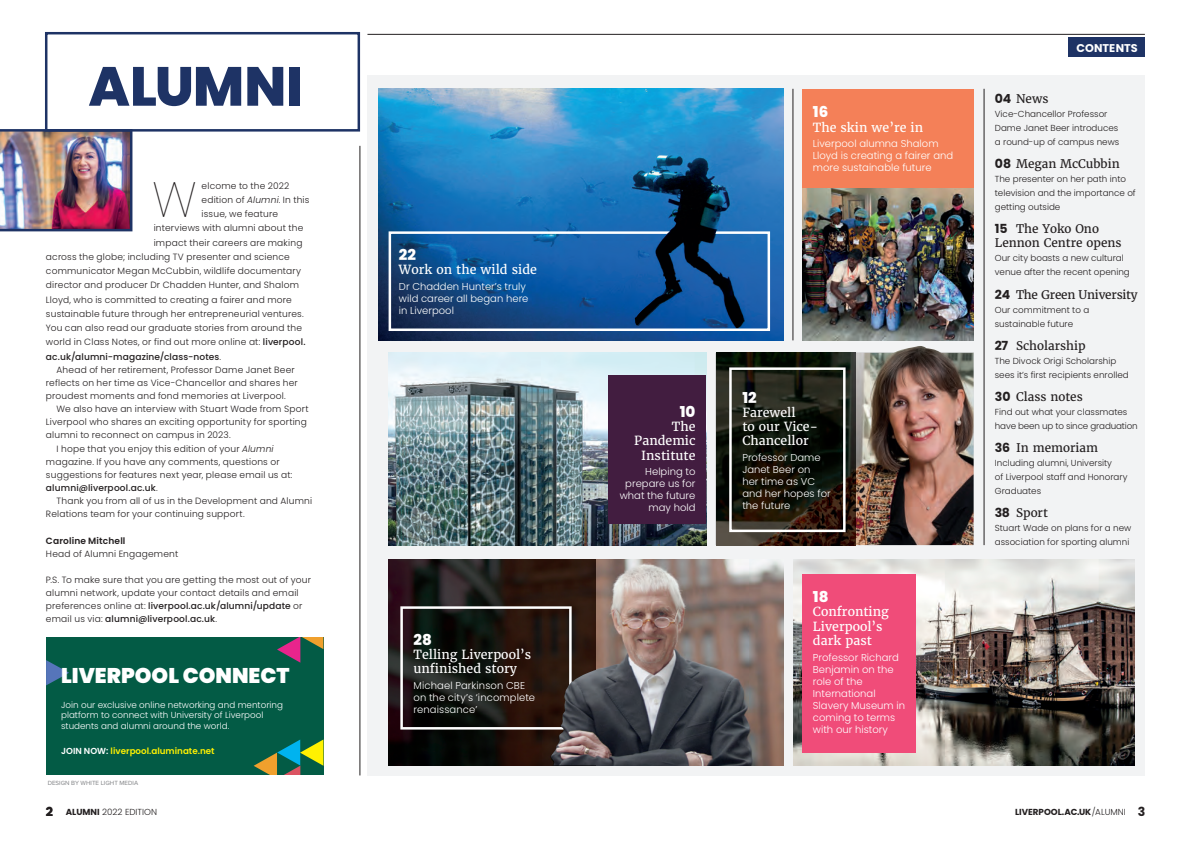
<style>
.page{position:relative;width:1191px;height:851px;background:#fff}
.page>*{position:absolute;margin:0;border:0;box-sizing:border-box;transform-origin:0 0}
.t1{font:800 55px "Poppins";color:#1e3365}
.t2{font:100 49.5px "Poppins";color:#231f20}
.t3{font:900 21.25px "Poppins";color:#fff}
.t4{font:800 15px "Poppins";color:#fff}
.t5{font:12.5px/14.2px "Merriweather";color:#fff}
.t6{font:700 12.5px "Proxima Nova";color:#231f20}
.t7{font:11.88px/14.2px "Merriweather";color:#231f20}
.t8{font:11.88px "Merriweather";letter-spacing:-.02em;color:#231f20}
.t9{font:700 11.25px "Poppins";color:#fff}
.t10{font:300 10px/12px "Poppins";color:#fff}
.t11{font:300 9px/13.1px "Poppins";letter-spacing:.02em;color:#231f20}
.t12{font:500 9px "Poppins";letter-spacing:.015em;color:#231f20}
.t13{font:600 9px "Poppins";letter-spacing:.015em;color:#231f20}
.t14{font:300 8.75px/14px "Poppins";color:#231f20}
.t15{font:300 8.75px/10.5px "Poppins";color:#fff}
.t16{font:600 8.75px "Poppins";color:#fff101}
.t17{font:700 8.75px "Poppins";color:#231f20}
.t18{font:6.25px "Proxima Nova";color:#808285}
.s1{font-style:italic}
.s2{font-weight:500}
.s3{font-weight:300}
.s4{color:#fff}
.s5{font-family:"Poppins";font-weight:700;font-size:12.5px}
.s6{font-weight:700}
.s7{font-size:12.5px}
</style>
<div class="page">
<div style="left:367px;top:74px;width:777px;height:701px;background:#f2f3f4"></div>
<hr style="left:367px;top:34px;width:777px;height:1px;background:#231f20">
<hr style="left:360px;top:146px;width:1px;height:629px;background:#231f20">
<div style="left:1068px;top:37px;width:76px;height:20px;background:#1e3365"></div>
<div style="left:46px;top:636px;width:277px;height:139px;background:#035b45"></div>
<svg style="left:46px;top:660px;width:23px;height:25px"></svg>
<svg style="left:277px;top:636px;width:46px;height:26px"></svg>
<svg style="left:254px;top:739px;width:69px;height:36px"></svg>
<img style="left:0;top:129px;width:132px;height:102px">
<img style="left:389px;top:559px;width:394px;height:206px">
<img style="left:793px;top:559px;width:341px;height:206px">
<img style="left:855px;top:353px;width:118px;height:192px">
<hr style="left:792px;top:89px;width:1px;height:251px;background:#231f20">
<hr style="left:983px;top:89px;width:1px;height:456px;background:#231f20">
<img style="left:378px;top:89px;width:405px;height:251px">
<img style="left:389px;top:352px;width:317px;height:193px">
<div style="left:608px;top:375px;width:98px;height:149px;background:#421d40"></div>
<div style="left:802px;top:89px;width:171px;height:99px;background:#f48058"></div>
<div style="left:802px;top:573px;width:114px;height:179px;background:#f04c79"></div>
<hr style="left:389px;top:765px;width:206px;height:1px;background:#616164">
<img style="left:716px;top:353px;width:139px;height:192px">
<div style="left:400px;top:606px;width:171px;height:123px;border:2px solid #fff"></div>
<img style="left:802px;top:188px;width:171px;height:153px">
<div style="left:388px;top:231px;width:382px;height:100px;border:2px solid #fff"></div>
<div style="left:45px;top:32px;width:315px;height:99px;border:2px solid #1e3365"></div>
<img style="left:634px;top:217px;width:110px;height:111px">
<img style="left:550px;top:663px;width:90px;height:102px">
<div style="left:729px;top:367px;width:116px;height:165px;border:2px solid #fff"></div>
<img style="left:881px;top:346px;width:73px;height:21px">
<h1 class="t1" style="left:88px;top:55px;width:216px">ALUMNI</h1>
<h2 class="t2" style="left:152px;top:171px;width:46px">W</h2>
<p class="t11" style="left:201px;top:179px;width:89px">elcome to the 2022</p>
<p class="t11" style="left:201px;top:193px;width:109px">edition of <span class="s1">Alumni</span>. In this</p>
<p class="t11" style="left:201px;top:207px;width:78px">issue, we feature</p>
<p class="t11" style="left:154px;top:222px;width:151px">interviews with alumni about the</p>
<p class="t11" style="left:154px;top:236px;width:150px">impact their careers are making</p>
<p class="t11" style="left:46px;top:250px;width:245px">across the globe; including TV presenter and science</p>
<p class="t11" style="left:46px;top:264px;width:256px">communicator Megan McCubbin, wildlife documentary</p>
<p class="t11" style="left:46px;top:279px;width:254px">director and producer Dr Chadden Hunter, and Shalom</p>
<p class="t11" style="left:46px;top:293px;width:247px">Lloyd, who is committed to creating a fairer and more</p>
<p class="t11" style="left:46px;top:307px;width:259px">sustainable future through her entrepreneurial ventures.</p>
<p class="t11" style="left:46px;top:321px;width:257px">You can also read our graduate stories from around the</p>
<p class="t11" style="left:46px;top:336px;width:261px">world in Class Notes, or find out more online at: <span class="s2">liverpool.</span></p>
<p class="t12" style="left:46px;top:351px;width:177px">ac.uk/alumni-magazine/class-notes<span class="s3">.</span></p>
<p class="t11" style="left:46px;top:363px;width:253px;text-indent:11px">Ahead of her retirement, Professor Dame Janet Beer reflects on her time as Vice-Chancellor and shares her proudest moments and fond memories at Liverpool.</p>
<p class="t11" style="left:57px;top:402px;width:253px">We also have an interview with Stuart Wade from Sport</p>
<p class="t11" style="left:46px;top:415px;width:262px">Liverpool who shares an exciting opportunity for sporting</p>
<p class="t11" style="left:46px;top:429px;width:186px">alumni to reconnect on campus in 2023.</p>
<p class="t11" style="left:57px;top:442px;width:219px">I hope that you enjoy this edition of your <span class="s1">Alumni</span></p>
<p class="t11" style="left:46px;top:455px;width:235px">magazine. If you have any comments, questions or</p>
<p class="t11" style="left:46px;top:468px;width:248px">suggestions for features next year, please email us at:</p>
<p class="t12" style="left:46px;top:482px;width:113px">alumni@liverpool.ac.uk<span class="s3">.</span></p>
<p class="t11" style="left:57px;top:494px;width:257px">Thank you from all of us in the Development and Alumni</p>
<p class="t11" style="left:46px;top:507px;width:200px">Relations team for your continuing support.</p>
<p class="t13" style="left:46px;top:535px;width:81px">Caroline Mitchell</p>
<p class="t11" style="left:46px;top:547px;width:134px">Head of Alumni Engagement</p>
<p class="t11" style="left:46px;top:573px;width:267px">P.S. To make sure that you are getting the most out of your alumni network, update your contact details and email preferences online at: <span class="s2">liverpool.ac.uk/alumni/update</span> or email us via: <span class="s2">alumni@liverpool.ac.uk</span>.</p>
<h3 class="t3" style="left:61px;top:663px;width:230px">LIVERPOOL CONNECT</h3>
<p class="t15" style="left:61px;top:699px;width:223px">Join our exclusive online networking and mentoring platform to connect with University of Liverpool students and alumni around the world.</p>
<p class="t16" style="left:61px;top:745px;width:155px"><span class="s4">JOIN NOW:</span> liverpool.aluminate.net</p>
<p class="t18" style="left:48px;top:778px;width:92px">DESIGN BY WHITE LIGHT MEDIA</p>
<h3 class="t4" style="left:399px;top:246px;width:19px">22</h3>
<h3 class="t5" style="left:399px;top:262px;width:139px">Work on the wild side</h3>
<p class="t10" style="left:399px;top:280px;width:131px">Dr Chadden Hunter’s truly wild career all began here in Liverpool</p>
<h3 class="t4" style="left:413px;top:631px;width:20px">28</h3>
<h3 class="t5" style="left:413px;top:647px;width:119px">Telling Liverpool’s unfinished story</h3>
<p class="t10" style="left:413px;top:679px;width:123px">Michael Parkinson CBE on the city’s ‘incomplete renaissance’</p>
<h3 class="t4" style="left:680px;top:403px;width:17px">10</h3>
<h3 class="t5" style="left:634px;top:419px;width:63px;text-align:right">The<br>Pandemic<br>Institute</h3>
<p class="t10" style="left:620px;top:465px;width:77px;text-align:right">Helping to prepare us for what the future may hold</p>
<h3 class="t4" style="left:813px;top:103px;width:17px">16</h3>
<h3 class="t5" style="left:813px;top:120px;width:112px">The skin we’re in</h3>
<p class="t10" style="left:813px;top:138px;width:142px">Liverpool alumna Shalom<br>Lloyd is creating a fairer and more sustainable future</p>
<h3 class="t4" style="left:742px;top:388px;width:16px">12</h3>
<h3 class="t5" style="left:742px;top:405px;width:77px">Farewell<br>to our Vice-<br>Chancellor</h3>
<p class="t10" style="left:742px;top:451px;width:90px">Professor Dame<br>Janet Beer on<br>her time as VC and her hopes for the future</p>
<h3 class="t4" style="left:813px;top:588px;width:17px">18</h3>
<h3 class="t5" style="left:813px;top:604px;width:77px">Confronting<br>Liverpool’s dark past</h3>
<p class="t10" style="left:813px;top:651px;width:94px">Professor Richard<br>Benjamin on the role of the<br>International<br>Slavery Museum in coming to terms with our history</p>
<p class="t9" style="left:1076px;top:41px;width:63px">CONTENTS</p>
<h3 class="t7" style="left:994px;top:91px;width:55px"><span class="s5">0 4</span> News</h3>
<p class="t14" style="left:994px;top:107px;width:126px">Vice-Chancellor Professor<br>Dame Janet Beer introduces a round-up of campus news</p>
<h3 class="t7" style="left:994px;top:156px;width:126px"><span class="s5">08</span> Megan McCubbin</h3>
<p class="t14" style="left:994px;top:172px;width:142px">The presenter on her path into television and the importance of getting outside</p>
<h3 class="t7" style="left:994px;top:222px;width:128px"><span class="s5">15</span> The Yoko Ono<br>Lennon Centre opens</h3>
<p class="t14" style="left:994px;top:251px;width:136px">Our city boasts a new cultural venue after the recent opening</p>
<h3 class="t8" style="left:994px;top:287px;width:144px"><span class="s5">24</span> The Green University</h3>
<p class="t14" style="left:994px;top:302px;width:96px">Our commitment to a sustainable future</p>
<h3 class="t7" style="left:994px;top:338px;width:92px"><span class="s5">27</span> Scholarship</h3>
<p class="t14" style="left:994px;top:353px;width:135px">The Divock Origi Scholarship sees it’s first recipients enrolled</p>
<h3 class="t7" style="left:994px;top:389px;width:89px"><span class="s5">30</span> Class notes</h3>
<p class="t14" style="left:994px;top:405px;width:144px">Find out what your classmates have been up to since graduation</p>
<h3 class="t7" style="left:994px;top:440px;width:105px"><span class="s5">36</span> In memoriam</h3>
<p class="t14" style="left:994px;top:456px;width:134px">Including alumni, University<br>of Liverpool staff and Honorary<br>Graduates</p>
<h3 class="t7" style="left:994px;top:505px;width:55px"><span class="s5">38</span> Sport</h3>
<p class="t14" style="left:994px;top:521px;width:138px">Stuart Wade on plans for a new association for sporting alumni</p>
<h3 class="t6" style="left:46px;top:802px;width:9px">2</h3>
<p class="t14" style="left:66px;top:804px;width:93px"><span class="s6">ALUMNI</span> 2022 EDITION</p>
<p class="t17" style="left:1015px;top:806px;width:132px">LIVERPOOL.AC.UK<span class="s3">/ALUMNI</span> <span class="s7">3</span></p>
</div>
